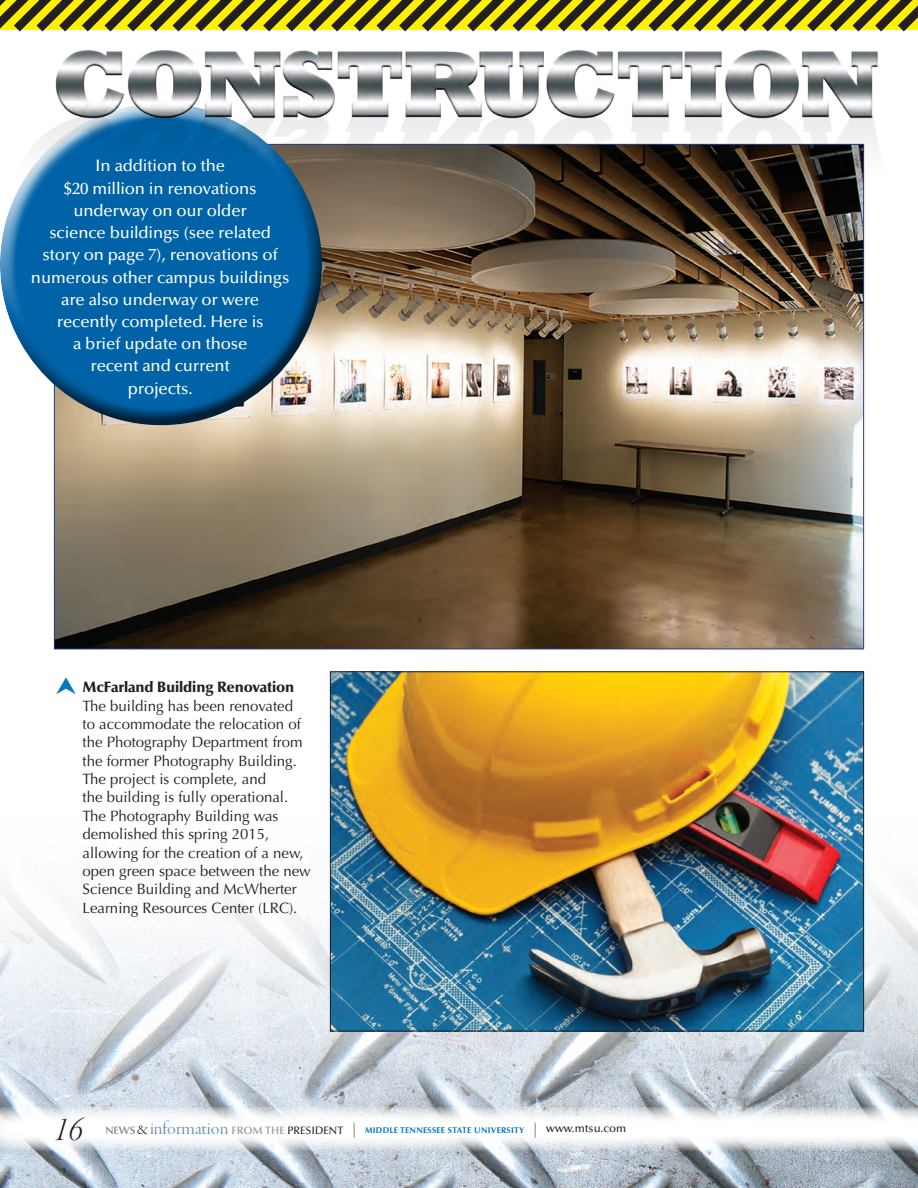
<style>
.page{position:relative;width:918px;height:1188px;background:#fff}
.page>*{position:absolute;margin:0;border:0;box-sizing:border-box;transform-origin:0 0}
.t1{font:36px "Garamond Premr Pro Lt It Disp";color:#231f20}
.t2{font:500 16.65px/22.2px "Optima LT Std";letter-spacing:-.01em;color:#fff;text-align:center}
.t3{font:15px/18.5px "Optima LT Std";color:#231f20}
.t4{font:900 15px "Optima LT Std";letter-spacing:-.01em;color:#231f20}
.t5{font:700 8.4px "Optima LT Std";letter-spacing:.03em;color:#0079c2}
.s1{font-weight:600;font-size:10.8px;color:#848689}
.s2{font-family:"Garamond Premr Pro Lt Disp";font-weight:400;font-size:15px;color:#231f20}
.s3{font-family:"Garamond Premr Pro Disp";font-weight:400;font-size:19.5px;color:#6e94b9}
.s4{font-weight:600;font-size:10.8px;color:#9b9da0}
.s5{font-weight:500;font-size:10.8px;color:#231f20}
.s6{font-size:15px;color:#97999c}
.s7{font-weight:500;font-size:11.4px;color:#231f20}
</style>
<div class="page">
<img style="left:0;top:565px;width:918px;height:623px">
<svg style="left:0;top:1107px;width:918px;height:43px"></svg>
<img style="left:56px;top:207px;width:806px;height:440px">
<img style="left:55px;top:50px;width:824px;height:157px">
<svg style="left:0;top:0;width:918px;height:32px;background:#978f1e"></svg>
<img style="left:332px;top:673px;width:530px;height:356px">
<svg style="left:0;top:101px;width:310px;height:198px"></svg>
<div style="left:4px;top:153px;width:321px;height:273px;background:#231f20;opacity:.75"></div>
<svg style="left:56px;top:677px;width:20px;height:17px"></svg>
<p class="t2" style="left:31px;top:155px;width:260px">In addition to the<br>$20 million in renovations underway on our older<br>science buildings (see related story on page 7), renovations of numerous other campus buildings are also underway or were recently completed. Here is<br>a brief update on those<br>recent and current<br>projects.</p>
<p class="t4" style="left:82px;top:678px;width:213px">McFarland Building Renovation</p>
<p class="t3" style="left:82px;top:697px;width:230px">The building has been renovated<br>to accommodate the relocation of the Photography Department from the former Photography Building.<br>The project is complete, and<br>the building is fully operational.<br>The Photography Building was demolished this spring 2015, allowing for the creation of a new, open green space between the new<br>Science Building and McWherter<br>Learning Resources Center (LRC).</p>
<h1 class="t1" style="left:54px;top:1110px;width:31px">16</h1>
<p class="t5" style="left:105px;top:1125px;width:522px"><span class="s1">NEWS</span> <span class="s2">&amp;</span><span class="s3">information</span> <span class="s4">FROM THE</span> <span class="s5">PRESIDENT</span> <span class="s6">|</span> MIDDLE TENNESSEE STATE UNIVERSITY <span class="s6">|</span> <span class="s7">www.mtsu.com</span></p>
</div>
